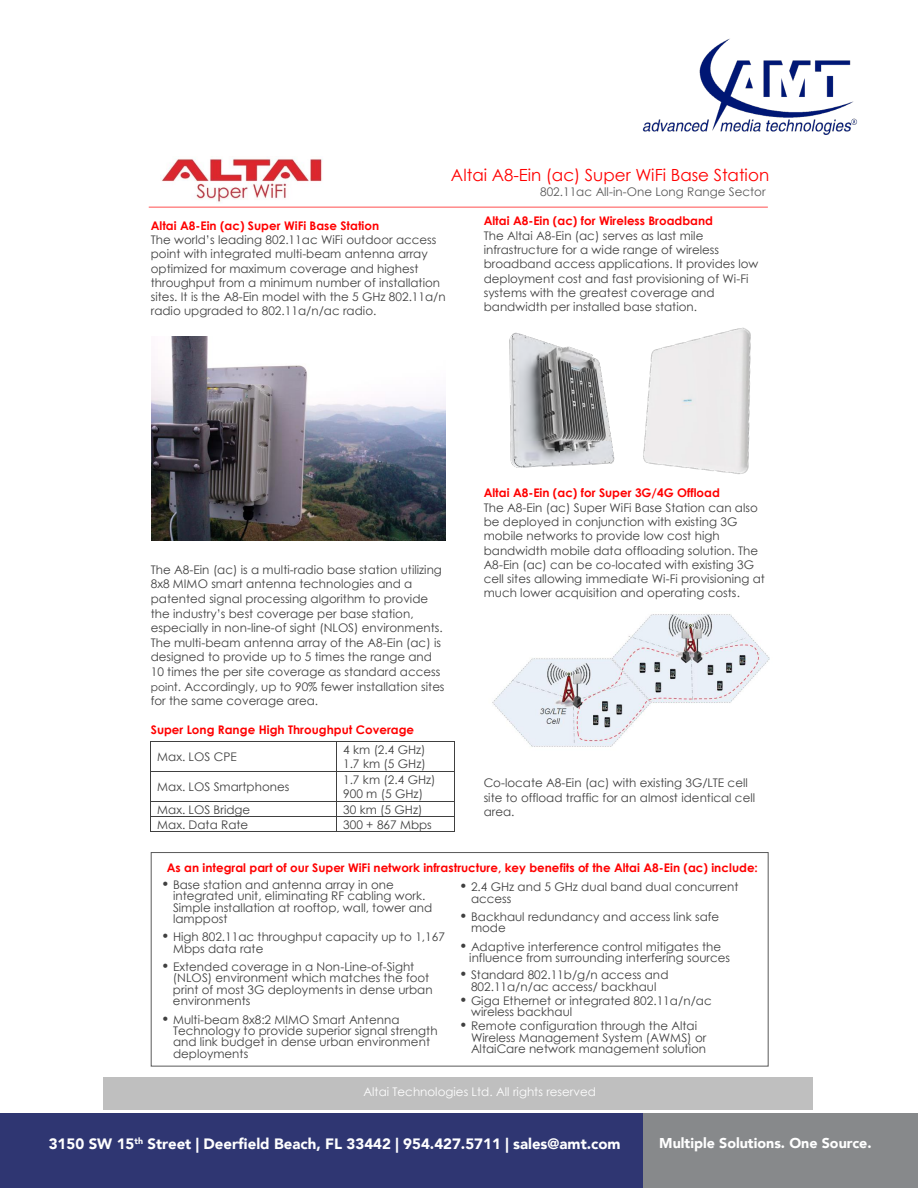
<style>
.page{position:relative;width:918px;height:1188px;background:#fff}
.page>*{position:absolute;margin:0;border:0;box-sizing:border-box;transform-origin:0 0}
.t1{font:16.8px "Century Gothic";color:#f00}
.t2{font:900 15px "Avenir";color:#fff}
.t3{font:900 14.25px "Avenir";color:#fff}
.t4{font:11.85px/14.2px "Century Gothic";letter-spacing:.005em;color:#404040}
.t5{font:700 11.85px "Century Gothic";color:#f00}
.t6{font:11.85px "Century Gothic";color:#fff}
.t7{font:11.85px "Century Gothic";color:#595959}
.s1{font-size:10.8px}
</style>
<div class="page">
<img style="left:642px;top:38px;width:215px;height:97px">
<div style="left:0;top:1114px;width:644px;height:74px;background:#2f3672"></div>
<div style="left:644px;top:1114px;width:274px;height:74px;background:#87898b"></div>
<img style="left:161px;top:158px;width:162px;height:44px">
<div style="left:104px;top:1077px;width:709px;height:32px;background:#bfbfbf"></div>
<hr style="left:149px;top:207px;width:619px;height:1px;background:#ff5050">
<hr style="left:151px;top:741px;width:186px;height:1px;background:#404040">
<hr style="left:337px;top:741px;width:118px;height:1px;background:#404040">
<hr style="left:151px;top:771px;width:186px;height:1px;background:#404040">
<hr style="left:337px;top:771px;width:118px;height:1px;background:#404040">
<hr style="left:151px;top:801px;width:186px;height:1px;background:#404040">
<hr style="left:337px;top:801px;width:118px;height:1px;background:#404040">
<hr style="left:151px;top:816px;width:186px;height:1px;background:#404040">
<hr style="left:337px;top:816px;width:118px;height:1px;background:#404040">
<hr style="left:151px;top:831px;width:186px;height:1px;background:#404040">
<hr style="left:337px;top:831px;width:118px;height:1px;background:#404040">
<div style="left:151px;top:852px;width:618px;height:215px;border:1px solid #5a5a5a"></div>
<img style="left:492px;top:614px;width:278px;height:133px">
<img style="left:643px;top:327px;width:108px;height:147px">
<img style="left:509px;top:332px;width:106px;height:136px">
<img style="left:151px;top:336px;width:294px;height:205px">
<h1 class="t1" style="left:451px;top:163px;width:320px">Altai A8-Ein (ac) Super WiFi Base Station</h1>
<p class="t7" style="left:540px;top:184px;width:227px">802.11ac All-in-One Long Range Sector</p>
<p class="t5" style="left:151px;top:216px;width:230px">Altai A8-Ein (ac) Super WiFi Base Station</p>
<p class="t4" style="left:151px;top:232px;width:297px">The world’s leading 802.11ac WiFi outdoor access point with integrated multi-beam antenna array optimized for maximum coverage and highest throughput from a minimum number of installation sites. It is the A8-Ein model with the 5 GHz 802.11a/n radio upgraded to 802.11a/n/ac radio.</p>
<p class="t5" style="left:484px;top:212px;width:231px">Altai A8-Ein (ac) for Wireless Broadband</p>
<p class="t4" style="left:484px;top:228px;width:276px">The Altai A8-Ein (ac) serves as last mile infrastructure for a wide range of wireless broadband access applications. It provides low deployment cost and fast provisioning of Wi-Fi systems with the greatest coverage and bandwidth per installed base station.</p>
<p class="t4" style="left:151px;top:562px;width:295px">The A8-Ein (ac) is a multi-radio base station utilizing 8x8 MIMO smart antenna technologies and a patented signal processing algorithm to provide the industry’s best coverage per base station, especially in non-line-of sight (NLOS) environments.<br>The multi-beam antenna array of the A8-Ein (ac) is designed to provide up to 5 times the range and 10 times the per site coverage as standard access <span class="s1">poin</span>t. Accordingly, up to 90% fewer installation sites for the same coverage area.</p>
<p class="t5" style="left:151px;top:721px;width:265px">Super Long Range High Throughput Coverage</p>
<p class="t4" style="left:157px;top:750px;width:81px">Max. LOS CPE</p>
<p class="t4" style="left:343px;top:742px;width:84px">4 km (2.4 GHz)<br>1.7 km (5 GHz)</p>
<p class="t4" style="left:157px;top:780px;width:134px">Max. LOS Smartphones</p>
<p class="t4" style="left:343px;top:772px;width:94px">1.7 km (2.4 GHz)<br>900 m (5 GHz)</p>
<p class="t4" style="left:157px;top:802px;width:95px">Max. LOS Bridge</p>
<p class="t4" style="left:343px;top:802px;width:81px">30 km (5 GHz)</p>
<p class="t4" style="left:157px;top:817px;width:93px">Max. Data Rate</p>
<p class="t4" style="left:343px;top:817px;width:90px">300 + 867 Mbps</p>
<p class="t5" style="left:484px;top:484px;width:238px">Altai A8-Ein (ac) for Super 3G/4G Offload</p>
<p class="t4" style="left:484px;top:500px;width:283px">The A8-Ein (ac) Super WiFi Base Station can also be deployed in conjunction with existing 3G mobile networks to provide low cost high bandwidth mobile data offloading solution. The A8-Ein (ac) can be co-located with existing 3G cell sites allowing immediate Wi-Fi provisioning at much lower acquisition and operating costs.</p>
<p class="t4" style="left:484px;top:776px;width:273px">Co-locate A8-Ein (ac) with existing 3G/LTE cell site to offload traffic for an almost identical cell area.</p>
<p class="t5" style="left:167px;top:859px;width:593px">As an integral part of our Super WiFi network infrastructure, key benefits of the Altai A8-Ein (ac) include:</p>
<p class="t4" style="left:173px;top:879px;width:261px;line-height:11.2px;text-indent:-11px">• Base station and antenna array in one integrated unit, eliminating RF cabling work.<br>Simple installation at rooftop, wall, tower and lamppost</p>
<p class="t4" style="left:173px;top:931px;width:273px;line-height:11.2px;text-indent:-11px">• High 802.11ac throughput capacity up to 1,167<br>Mbps data rate</p>
<p class="t4" style="left:173px;top:961px;width:261px;line-height:11.2px;text-indent:-11px">• Extended coverage in a Non-Line-of-Sight (NLOS) environment which matches the foot print of most 3G deployments in dense urban environments</p>
<p class="t4" style="left:173px;top:1013px;width:266px;line-height:11.4px;text-indent:-11px">• Multi-beam 8x8:2 MIMO Smart Antenna Technology to provide superior signal strength and link budget in dense urban environment deployments</p>
<p class="t4" style="left:471px;top:881px;width:269px;line-height:11.2px;text-indent:-11px">• 2.4 GHz and 5 GHz dual band dual concurrent access</p>
<p class="t4" style="left:471px;top:911px;width:250px;line-height:11.2px;text-indent:-11px">• Backhaul redundancy and access link safe mode</p>
<p class="t4" style="left:469px;top:941px;width:262px;line-height:11.4px;text-indent:-9px">• Adaptive interference control mitigates the influence from surrounding interfering sources</p>
<p class="t4" style="left:460px;top:969px;width:210px;line-height:11.2px;text-align:center">• Standard 802.11b/g/n access and<br>802.11a/n/ac access/ backhaul</p>
<p class="t4" style="left:471px;top:995px;width:242px;line-height:11.2px;text-indent:-11px">• Giga Ethernet or integrated 802.11a/n/ac wireless backhaul</p>
<p class="t4" style="left:471px;top:1020px;width:237px;line-height:11.2px;text-indent:-11px">• Remote configuration through the Altai<br>Wireless Management System (AWMS) or<br>AltaiCare network management solution</p>
<p class="t6" style="left:364px;top:1083px;width:234px">Altai Technologies Ltd. All rights reserved</p>
<p class="t2" style="left:49px;top:1130px;width:573px">3150 SW 15<sup>th</sup> Street | Deerfield Beach, FL 33442 | 954.427.5711 | sales@amt.com</p>
<p class="t3" style="left:659px;top:1131px;width:214px">Multiple Solutions. One Source.</p>
</div>
